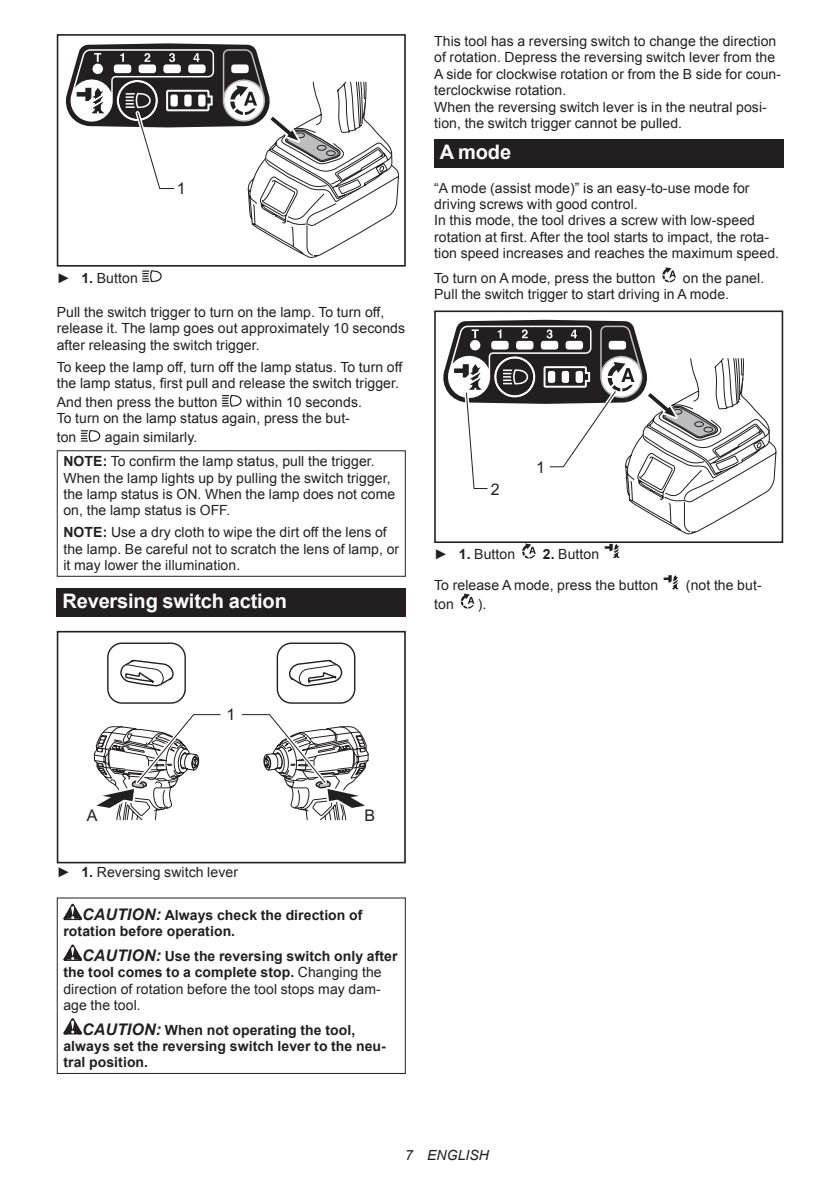
<style>
.page{position:relative;width:840px;height:1191px;background:#fff}
.page>*{position:absolute;margin:0;border:0;box-sizing:border-box;transform-origin:0 0}
.t1{font:700 20px "Arial";letter-spacing:-.01em;color:#fff}
.t2{font:16px "Arial";color:#231f20}
.t3{font:14px/16.4px "Arial";letter-spacing:.005em;color:#231f20}
.t4{font:700 14px/16.4px "Arial";letter-spacing:.005em;color:#231f20}
.t5{font:italic 14px "Arial";letter-spacing:.005em;color:#231f20}
.s1{font-weight:700}
.s2{font-style:italic;font-size:16px}
.s3{font-weight:700;font-style:italic;font-size:16px}
</style>
<div class="page">
<div style="left:57px;top:34px;width:348px;height:233px;border:2px solid #231f20"></div>
<svg style="left:65px;top:43px;width:334px;height:215px"></svg>
<svg style="left:142px;top:270px;width:20px;height:12px"></svg>
<svg style="left:222px;top:394px;width:19px;height:13px"></svg>
<svg style="left:81px;top:430px;width:19px;height:12px"></svg>
<div style="left:57px;top:450px;width:348px;height:127px;border:1px solid #231f20"></div>
<div style="left:57px;top:588px;width:348px;height:28px;background:#231f20"></div>
<svg style="left:107px;top:642px;width:249px;height:62px"></svg>
<div style="left:57px;top:631px;width:348px;height:232px;border:2px solid #231f20"></div>
<svg style="left:93px;top:714px;width:276px;height:107px"></svg>
<svg style="left:63px;top:903px;width:19px;height:17px"></svg>
<svg style="left:63px;top:944px;width:19px;height:17px"></svg>
<svg style="left:63px;top:1018px;width:19px;height:16px"></svg>
<div style="left:57px;top:897px;width:348px;height:177px;border:1px solid #231f20"></div>
<div style="left:434px;top:139px;width:348px;height:29px;background:#231f20"></div>
<svg style="left:662px;top:267px;width:14px;height:16px"></svg>
<div style="left:434px;top:310px;width:348px;height:233px;border:2px solid #231f20"></div>
<svg style="left:443px;top:320px;width:333px;height:214px"></svg>
<svg style="left:522px;top:543px;width:14px;height:16px"></svg>
<svg style="left:604px;top:544px;width:16px;height:14px"></svg>
<svg style="left:663px;top:575px;width:15px;height:14px"></svg>
<svg style="left:460px;top:593px;width:15px;height:16px"></svg>
<p class="t2" style="left:177px;top:177px;width:10px">1</p>
<p class="t3" style="left:57px;top:269px;width:82px">► <span class="s1">1.</span> Button</p>
<p class="t3" style="left:57px;top:304px;width:350px">Pull the switch trigger to turn on the lamp. To turn off, release it. The lamp goes out approximately 10 seconds after releasing the switch trigger.</p>
<p class="t3" style="left:57px;top:359px;width:347px">To keep the lamp off, turn off the lamp status. To turn off the lamp status, first pull and release the switch trigger.</p>
<p class="t3" style="left:57px;top:394px;width:162px">And then press the button</p>
<p class="t3" style="left:57px;top:394px;width:306px;text-indent:189px">within 10 seconds.<br>To turn on the lamp status again, press the but-</p>
<p class="t3" style="left:57px;top:429px;width:21px">ton</p>
<p class="t3" style="left:63px;top:425px;width:313px;line-height:23.8px;text-indent:41px">again similarly.<br><span class="s1">NOTE:</span> To confirm the lamp status, pull the trigger.</p>
<p class="t3" style="left:63px;top:469px;width:333px">When the lamp lights up by pulling the switch trigger, the lamp status is ON. When the lamp does not come on, the lamp status is OFF.</p>
<p class="t3" style="left:63px;top:524px;width:337px"><span class="s1">NOTE:</span> Use a dry cloth to wipe the dirt off the lens of the lamp. Be careful not to scratch the lens of lamp, or it may lower the illumination.</p>
<h1 class="t1" style="left:62px;top:588px;width:226px">Reversing switch action</h1>
<p class="t3" style="left:434px;top:33px;width:348px">This tool has a reversing switch to change the direction of rotation. Depress the reversing switch lever from the A side for clockwise rotation or from the B side for coun&shy;terclockwise rotation.<br>When the reversing switch lever is in the neutral posi&shy;tion, the switch trigger cannot be pulled.</p>
<h1 class="t1" style="left:439px;top:139px;width:73px">A mode</h1>
<p class="t3" style="left:434px;top:180px;width:346px">“A mode (assist mode)” is an easy-to-use mode for driving screws with good control.<br>In this mode, the tool drives a screw with low-speed rotation at first. After the tool starts to impact, the rota&shy;tion speed increases and reaches the maximum speed.</p>
<p class="t3" style="left:434px;top:270px;width:223px">To turn on A mode, press the button</p>
<p class="t3" style="left:434px;top:270px;width:331px;text-indent:249px">on the panel.<br>Pull the switch trigger to start driving in A mode.</p>
<p class="t2" style="left:490px;top:479px;width:10px">2</p>
<p class="t2" style="left:535px;top:456px;width:10px">1</p>
<p class="t3" style="left:434px;top:546px;width:82px">► <span class="s1">1.</span> Button</p>
<p class="t3" style="left:542px;top:546px;width:58px"><span class="s1">2.</span> Button</p>
<p class="t3" style="left:434px;top:577px;width:225px">To release A mode, press the button</p>
<p class="t3" style="left:685px;top:577px;width:77px">(not the but-</p>
<p class="t3" style="left:434px;top:596px;width:21px">ton</p>
<p class="t3" style="left:477px;top:596px;width:10px">).</p>
<p class="t2" style="left:226px;top:704px;width:10px">1</p>
<p class="t2" style="left:87px;top:804px;width:12px">A</p>
<p class="t2" style="left:364px;top:804px;width:12px">B</p>
<p class="t3" style="left:57px;top:864px;width:183px">► <span class="s1">1.</span> Reversing switch lever</p>
<p class="t4" style="left:63px;top:907px;width:300px;text-indent:19px"><span class="s2">CAUTION:</span> Always check the direction of rotation before operation.</p>
<p class="t3" style="left:63px;top:948px;width:335px;text-indent:19px"><span class="s3">CAUTION:</span> <span class="s1">Use the reversing switch only after the tool comes to a complete stop.</span> Changing the direction of rotation before the tool stops may dam&shy;age the tool.</p>
<p class="t4" style="left:63px;top:1021px;width:323px;text-indent:19px"><span class="s2">CAUTION:</span> When not operating the tool, always set the reversing switch lever to the neu&shy;tral position.</p>
<p class="t5" style="left:405px;top:1146px;width:85px">7 ENGLISH</p>
</div>
